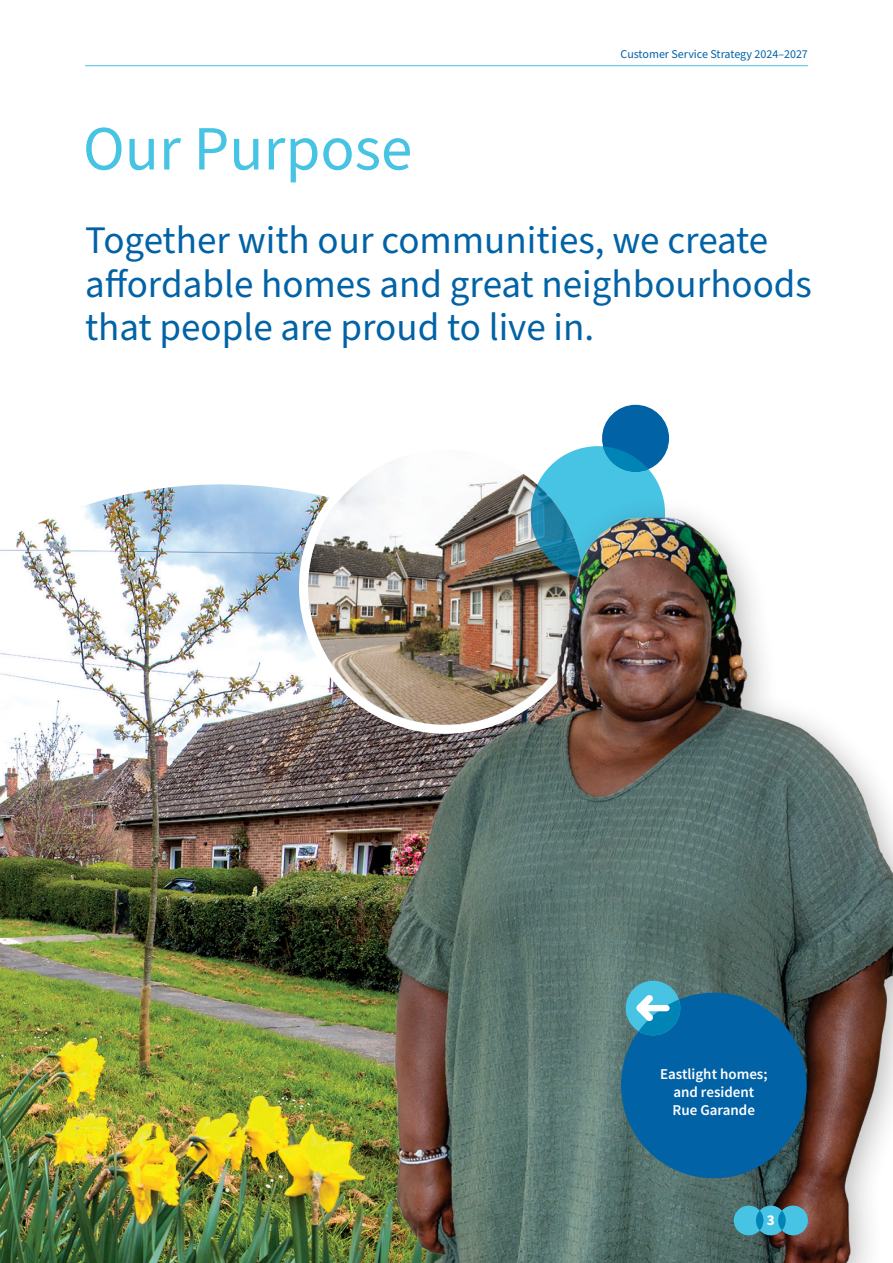
<style>
.page{position:relative;width:893px;height:1263px;background:#fff}
.page>*{position:absolute;margin:0;border:0;box-sizing:border-box;transform-origin:0 0}
.t1{font:63px "Source Sans Pro";color:#47c3e3}
.t2{font:39px/43.5px "Source Sans Pro";color:#0162a6}
.t3{font:600 15px/18px "Source Sans Pro";color:#fff;text-align:center}
.t4{font:700 15px "Source Sans Pro";color:#fff}
.t5{font:12px "Source Sans Pro";color:#0162a6}
</style>
<div class="page">
<hr style="left:85px;top:65px;width:723px;height:1px;background:#47c3e3">
<div style="left:531px;top:446px;width:134px;height:134px;background:#47c3e3;border-radius:50%"></div>
<img style="left:0;top:484px;width:332px;height:779px">
<img style="left:295px;top:464px;width:257px;height:274px">
<div style="left:602px;top:405px;width:67px;height:67px;background:#0162a6;border-radius:50%"></div>
<svg style="left:603px;top:446px;width:45px;height:26px"></svg>
<svg style="left:531px;top:485px;width:21px;height:4px"></svg>
<img style="left:332px;top:489px;width:561px;height:774px">
<div style="left:621px;top:993px;width:186px;height:185px;background:#0162a6;border-radius:50%"></div>
<div style="left:626px;top:981px;width:54px;height:54px;background:#47c3e3;border-radius:50%"></div>
<svg style="left:636px;top:995px;width:44px;height:40px"></svg>
<div style="left:734px;top:1205px;width:29px;height:30px;background:#47c3e3;border-radius:50%"></div>
<div style="left:756px;top:1205px;width:30px;height:30px;background:#47c3e3;border-radius:50%"></div>
<div style="left:778px;top:1205px;width:30px;height:30px;background:#47c3e3;border-radius:50%"></div>
<svg style="left:778px;top:1210px;width:8px;height:20px"></svg>
<div style="left:756px;top:1210px;width:7px;height:20px;background:#0084b6;border-radius:50%"></div>
<h1 class="t1" style="left:83px;top:106px;width:331px">Our Purpose</h1>
<p class="t5" style="left:621px;top:46px;width:189px">Customer Service Strategy 2024–2027</p>
<p class="t2" style="left:85px;top:220px;width:728px">Together with our communities, we create affordable homes and great neighbourhoods that people are proud to live in.</p>
<p class="t3" style="left:660px;top:1064px;width:109px">Eastlight homes; and resident<br>Rue Garande</p>
<p class="t4" style="left:767px;top:1210px;width:9px">3</p>
</div>
